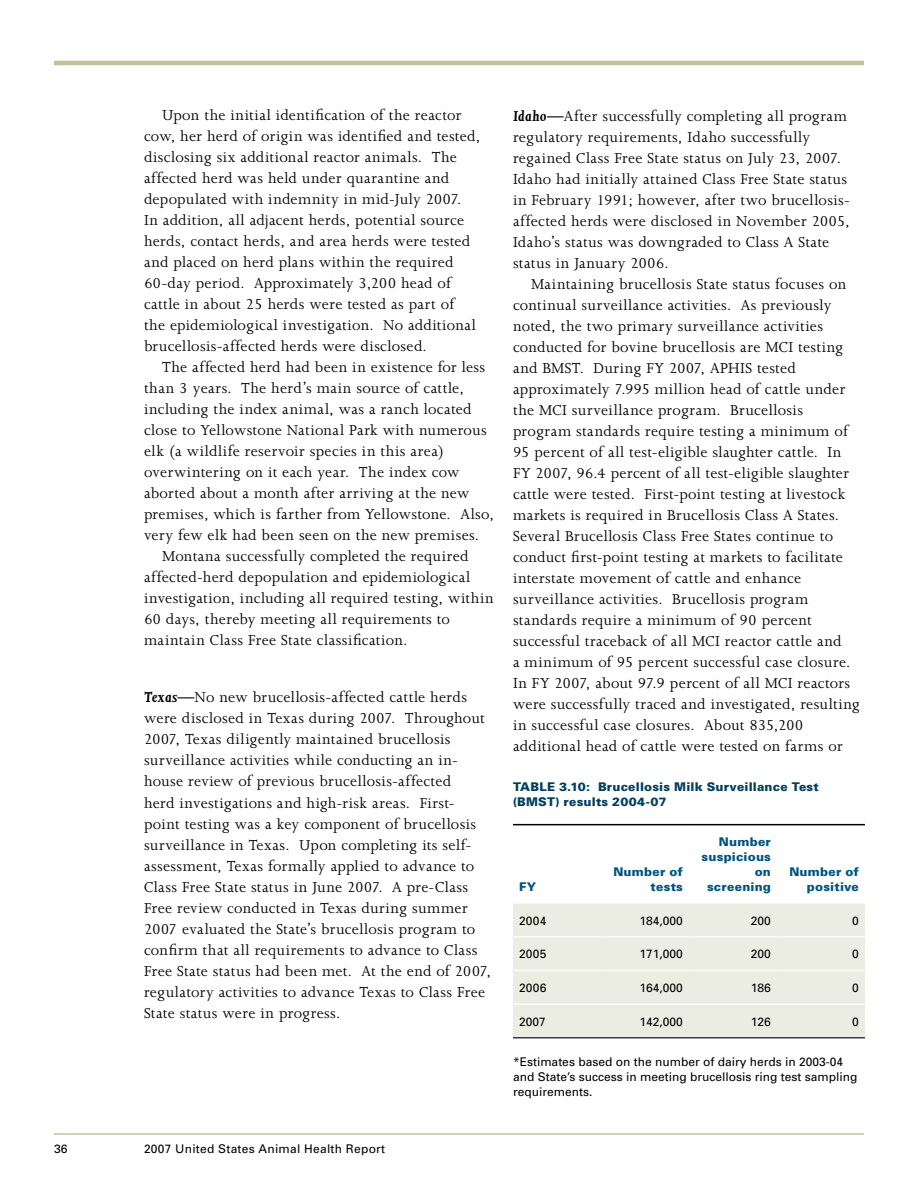
<style>
.page{position:relative;width:918px;height:1188px;background:#fff}
.page>*{position:absolute;margin:0;border:0;box-sizing:border-box;transform-origin:0 0}
.t1{font:16.5px/21px "Joanna";letter-spacing:.02em;color:#000}
.t2{font:12px/15px "Univers";color:#000}
.t3{font:900 12px/15px "Univers";letter-spacing:.02em;color:#003f5f}
.t4{font:900 12px/15px "Univers";letter-spacing:.02em;color:#005480;text-align:right}
.t5{font:12px "Univers";letter-spacing:.02em;color:#000}
.s1{font-weight:700;font-style:italic}
</style>
<div class="page">
<div style="left:513px;top:904px;width:352px;height:133px;background:#ecede2"></div>
<hr style="left:513px;top:936px;width:88px;height:1px;background:#fff">
<hr style="left:601px;top:936px;width:88px;height:1px;background:#fff">
<hr style="left:689px;top:936px;width:88px;height:1px;background:#fff">
<hr style="left:777px;top:936px;width:88px;height:1px;background:#fff">
<hr style="left:513px;top:970px;width:88px;height:1px;background:#fff">
<hr style="left:601px;top:970px;width:88px;height:1px;background:#fff">
<hr style="left:689px;top:970px;width:88px;height:1px;background:#fff">
<hr style="left:777px;top:970px;width:88px;height:1px;background:#fff">
<hr style="left:513px;top:1004px;width:88px;height:1px;background:#fff">
<hr style="left:601px;top:1004px;width:88px;height:1px;background:#fff">
<hr style="left:689px;top:1004px;width:88px;height:1px;background:#fff">
<hr style="left:777px;top:1004px;width:88px;height:1px;background:#fff">
<hr style="left:513px;top:824px;width:88px;height:1px;background:#000">
<hr style="left:601px;top:824px;width:88px;height:1px;background:#000">
<hr style="left:689px;top:824px;width:88px;height:1px;background:#000">
<hr style="left:777px;top:824px;width:88px;height:1px;background:#000">
<hr style="left:513px;top:1037px;width:88px;height:1px;background:#000">
<hr style="left:601px;top:1037px;width:88px;height:1px;background:#000">
<hr style="left:689px;top:1037px;width:88px;height:1px;background:#000">
<hr style="left:777px;top:1037px;width:88px;height:1px;background:#000">
<hr style="left:54px;top:61px;width:810px;height:4px;background:#c5c19d">
<hr style="left:54px;top:1133px;width:810px;height:2px;background:#c5c19d">
<p class="t1" style="left:144px;top:105px;width:338px;text-indent:18px">Upon the initial identification of the reactor cow, her herd of origin was identified and tested, disclosing six additional reactor animals. The affected herd was held under quarantine and depopulated with indemnity in mid-July 2007.<br>In addition, all adjacent herds, potential source herds, contact herds, and area herds were tested and placed on herd plans within the required 60-day period. Approximately 3,200 head of cattle in about 25 herds were tested as part of<br>the epidemiological investigation. No additional brucellosis-affected herds were disclosed.</p>
<p class="t1" style="left:162px;top:357px;width:325px">The affected herd had been in existence for less</p>
<p class="t1" style="left:144px;top:378px;width:321px">than 3 years. The herd’s main source of cattle,</p>
<p class="t1" style="left:144px;top:399px;width:329px">including the index animal, was a ranch located</p>
<p class="t1" style="left:144px;top:420px;width:344px">close to Yellowstone National Park with numerous</p>
<p class="t1" style="left:144px;top:441px;width:302px">elk (a wildlife reservoir species in this area)</p>
<p class="t1" style="left:144px;top:462px;width:317px">overwintering on it each year. The index cow</p>
<p class="t1" style="left:144px;top:483px;width:327px">aborted about a month after arriving at the new</p>
<p class="t1" style="left:144px;top:504px;width:352px">premises, which is farther from Yellowstone. Also,</p>
<p class="t1" style="left:144px;top:525px;width:337px">very few elk had been seen on the new premises.</p>
<p class="t1" style="left:162px;top:546px;width:308px">Montana successfully completed the required</p>
<p class="t1" style="left:144px;top:567px;width:328px">affected-herd depopulation and epidemiological</p>
<p class="t1" style="left:144px;top:588px;width:351px">investigation, including all required testing, within</p>
<p class="t1" style="left:144px;top:609px;width:308px">60 days, thereby meeting all requirements to</p>
<p class="t1" style="left:144px;top:630px;width:265px">maintain Class Free State classification.</p>
<p class="t1" style="left:144px;top:687px;width:349px"><span class="s1">Texas—</span>No new brucellosis-affected cattle herds were disclosed in Texas during 2007. Throughout 2007, Texas diligently maintained brucellosis surveillance activities while conducting an in&shy;house review of previous brucellosis-affected<br>herd investigations and high-risk areas. First&shy;point testing was a key component of brucellosis surveillance in Texas. Upon completing its self&shy;assessment, Texas formally applied to advance to Class Free State status in June 2007. A pre-Class Free review conducted in Texas during summer 2007 evaluated the State’s brucellosis program to confirm that all requirements to advance to Class Free State status had been met. At the end of 2007, regulatory activities to advance Texas to Class Free State status were in progress.</p>
<p class="t2" style="left:54px;top:1141px;width:15px">36</p>
<p class="t5" style="left:144px;top:1141px;width:243px">2007 United States Animal Health Report</p>
<p class="t1" style="left:513px;top:105px;width:339px"><span class="s1">Idaho—</span>After successfully completing all program regulatory requirements, Idaho successfully regained Class Free State status on July 23, 2007.<br>Idaho had initially attained Class Free State status in February 1991; however, after two brucellosis&shy;affected herds were disclosed in November 2005, Idaho’s status was downgraded to Class A State status in January 2006.</p>
<p class="t1" style="left:513px;top:273px;width:349px;text-indent:18px">Maintaining brucellosis State status focuses on continual surveillance activities. As previously noted, the two primary surveillance activities conducted for bovine brucellosis are MCI testing and BMST. During FY 2007, APHIS tested approximately 7.995 million head of cattle under the MCI surveillance program. Brucellosis program standards require testing a minimum of 95 percent of all test-eligible slaughter cattle. In FY 2007, 96.4 percent of all test-eligible slaughter cattle were tested. First-point testing at livestock markets is required in Brucellosis Class A States.<br>Several Brucellosis Class Free States continue to conduct first-point testing at markets to facilitate interstate movement of cattle and enhance surveillance activities. Brucellosis program standards require a minimum of 90 percent successful traceback of all MCI reactor cattle and<br>a minimum of 95 percent successful case closure.<br>In FY 2007, about 97.9 percent of all MCI reactors were successfully traced and investigated, resulting in successful case closures. About 835,200 additional head of cattle were tested on farms or</p>
<p class="t3" style="left:513px;top:779px;width:307px">TABLE 3.10: Brucellosis Milk Surveillance Test (BMST) results 2004-07</p>
<p class="t4" style="left:519px;top:879px;width:19px">FY</p>
<p class="t4" style="left:613px;top:864px;width:71px">Number of tests</p>
<p class="t4" style="left:702px;top:834px;width:71px">Number suspicious on screening</p>
<p class="t4" style="left:789px;top:864px;width:71px">Number of positive</p>
<p class="t2" style="left:519px;top:913px;width:29px">2004</p>
<p class="t2" style="left:640px;top:913px;width:45px">184,000</p>
<p class="t2" style="left:751px;top:913px;width:22px">200</p>
<p class="t2" style="left:852px;top:913px;width:8px">0</p>
<p class="t2" style="left:519px;top:947px;width:29px">2005</p>
<p class="t2" style="left:640px;top:947px;width:45px">171,000</p>
<p class="t2" style="left:751px;top:947px;width:22px">200</p>
<p class="t2" style="left:852px;top:947px;width:8px">0</p>
<p class="t2" style="left:519px;top:980px;width:29px">2006</p>
<p class="t2" style="left:640px;top:980px;width:45px">164,000</p>
<p class="t2" style="left:751px;top:980px;width:22px">186</p>
<p class="t2" style="left:852px;top:980px;width:8px">0</p>
<p class="t2" style="left:519px;top:1014px;width:28px">2007</p>
<p class="t2" style="left:640px;top:1014px;width:45px">142,000</p>
<p class="t2" style="left:751px;top:1014px;width:22px">126</p>
<p class="t2" style="left:852px;top:1014px;width:8px">0</p>
<p class="t2" style="left:513px;top:1054px;width:346px">*Estimates based on the number of dairy herds in 2003-04 and State’s success in meeting brucellosis ring test sampling requirements.</p>
</div>
